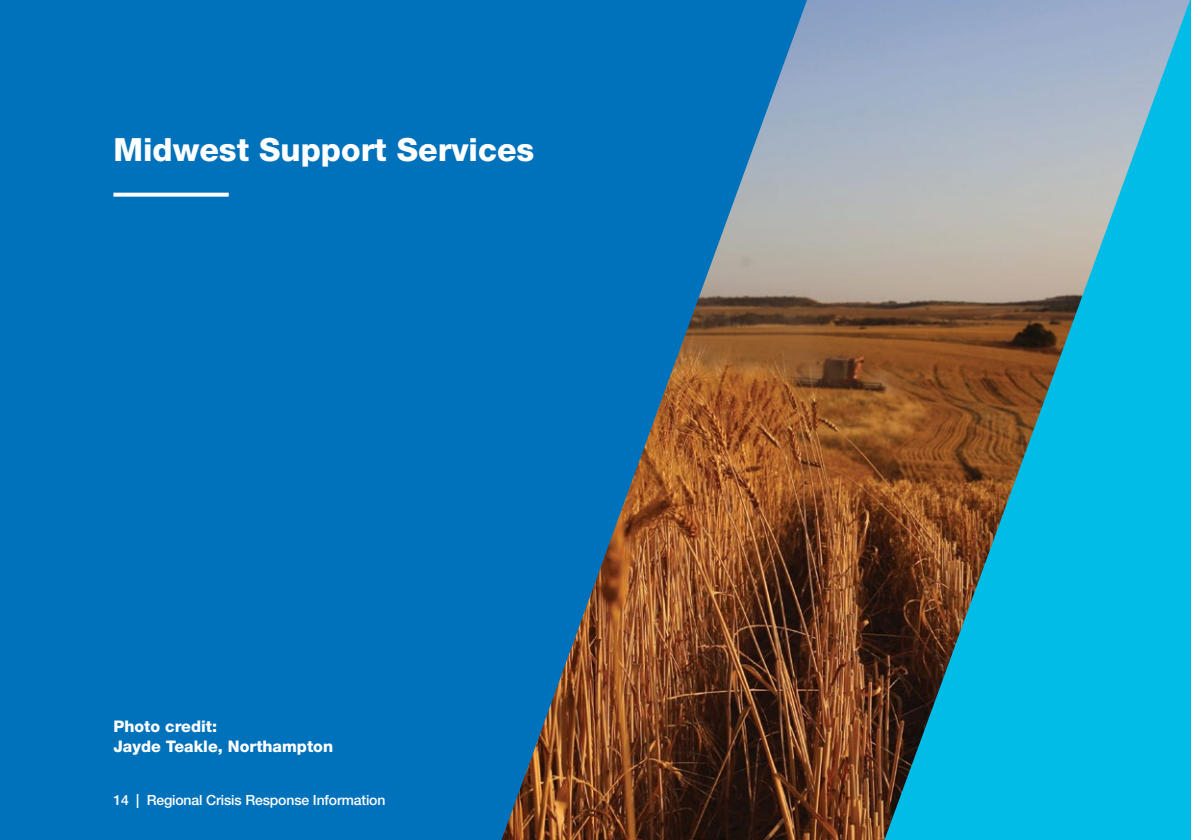
<style>
.page{position:relative;width:1191px;height:840px;background:#fff}
.page>*{position:absolute;margin:0;border:0;box-sizing:border-box;transform-origin:0 0}
.t1{font:800 32px "Helvetica Neue LT Std";color:#fff}
.t2{font:800 16px/20px "Helvetica Neue LT Std";color:#fff}
.t3{font:500 14px "Helvetica Neue LT Std";letter-spacing:-.01em;color:#fff}
</style>
<div class="page">
<div style="left:0;top:0;width:1191px;height:839px;background:#0072bc"></div>
<img style="left:502px;top:0;width:382px;height:839px">
<svg style="left:884px;top:0;width:307px;height:839px;background:#4aa0b1"></svg>
<svg style="left:113px;top:192px;width:116px;height:4px"></svg>
<h1 class="t1" style="left:113px;top:131px;width:422px">Midwest Support Services</h1>
<p class="t2" style="left:113px;top:715px;width:221px">Photo credit:<br>Jayde Teakle, Northampton</p>
<p class="t3" style="left:113px;top:790px;width:273px">14 | Regional Crisis Response Information</p>
</div>
